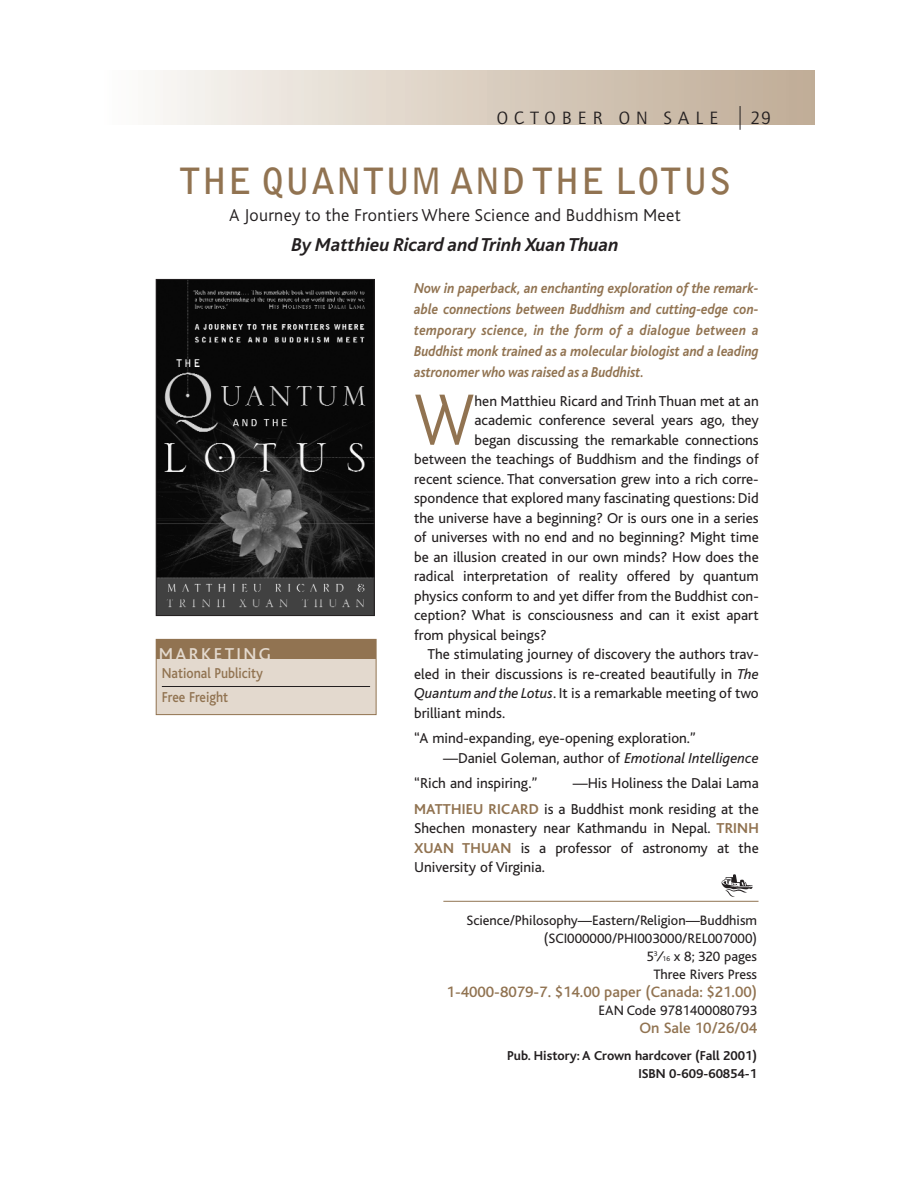
<style>
.page{position:relative;width:918px;height:1188px;background:#fff}
.page>*{position:absolute;margin:0;border:0;box-sizing:border-box;transform-origin:0 0}
.t1{font:300 75.75px "Bliss";color:#917351;scale:.88 1}
.t2{font:700 36px "Bell Gothic";letter-spacing:.015em;color:#917351}
.t3{font:italic 700 19.5px "Bliss";color:#231f20}
.t4{font:300 18px "Bliss";letter-spacing:.015em;color:#231f20}
.t5{font:18px "AT Quay Sans";letter-spacing:.335em;color:#231f20}
.t6{font:500 18px "Bliss";letter-spacing:.135em;color:#e3d9ce}
.t7{font:500 15.75px "Bliss";color:#917351}
.t8{font:15px/19.5px "Bliss";color:#231f20}
.t9{font:italic 700 15px/21px "Bliss";color:#917351;text-align:justify;scale:.9 1}
.t10{font:500 15px/23.7px "Bliss";color:#917351;scale:.9 1}
.t11{font:14.25px/18px "Bliss";color:#231f20;text-align:right}
.t12{font:700 13.5px/18px "Bliss";color:#231f20;text-align:right}
.s1{font-style:italic}
.s2{font-weight:700;color:#917351}
.s3{font-size:7.2px}
</style>
<div class="page">
<div style="left:99px;top:70px;width:715px;height:54px;background:linear-gradient(to right,#fcfcfa,#beaa93)"></div>
<svg style="left:740px;top:106px;width:1px;height:24px"></svg>
<hr style="left:443px;top:901px;width:316px;height:1px;background:#917351">
<img style="left:158px;top:281px;width:215px;height:333px">
<div style="left:156px;top:279px;width:219px;height:337px;border:1px solid #231f20"></div>
<img style="left:717px;top:874px;width:39px;height:28px">
<div style="left:156px;top:639px;width:220px;height:76px;background:#e3d9ce"></div>
<div style="left:156px;top:639px;width:220px;height:76px;border:1px solid #917351"></div>
<div style="left:156px;top:640px;width:220px;height:19px;background:#917351"></div>
<hr style="left:162px;top:686px;width:208px;height:1px;background:#231f20">
<p class="t5" style="left:497px;top:111px;width:223px">OCTOBER ON SALE</p>
<p class="t5" style="left:751px;top:111px;width:22px">29</p>
<h2 class="t2" style="left:179px;top:167px;width:554px">THE QUANTUM AND THE LOTUS</h2>
<p class="t4" style="left:229px;top:208px;width:453px">A Journey to the Frontiers Where Science and Buddhism Meet</p>
<h3 class="t3" style="left:292px;top:237px;width:329px">By Matthieu Ricard and Trinh Xuan Thuan</h3>
<p class="t9" style="left:414px;top:279px;width:384px">Now in paperback, an enchanting exploration of the remark&shy;able connections between Buddhism and cutting-edge con&shy;temporary science, in the form of a dialogue between a Buddhist monk trained as a molecular biologist and a leading astronomer who was raised as a Buddhist.</p>
<h1 class="t1" style="left:414px;top:392px;width:70px">W</h1>
<p class="t8" style="left:475px;top:392px;width:286px">hen Matthieu Ricard and Trinh Thuan met at an</p>
<p class="t8" style="left:475px;top:412px;width:286px">academic conference several years ago, they</p>
<p class="t8" style="left:475px;top:431px;width:286px">began discussing the remarkable connections</p>
<p class="t8" style="left:414px;top:451px;width:346px">between the teachings of Buddhism and the findings of</p>
<p class="t8" style="left:414px;top:470px;width:346px">recent science. That conversation grew into a rich corre-</p>
<p class="t8" style="left:414px;top:490px;width:346px">spondence that explored many fascinating questions: Did</p>
<p class="t8" style="left:414px;top:509px;width:346px">the universe have a beginning? Or is ours one in a series</p>
<p class="t8" style="left:414px;top:529px;width:346px">of universes with no end and no beginning? Might time</p>
<p class="t8" style="left:414px;top:548px;width:346px">be an illusion created in our own minds? How does the</p>
<p class="t8" style="left:414px;top:568px;width:346px">radical interpretation of reality offered by quantum</p>
<p class="t8" style="left:414px;top:587px;width:346px">physics conform to and yet differ from the Buddhist con-</p>
<p class="t8" style="left:414px;top:607px;width:346px">ception? What is consciousness and can it exist apart</p>
<p class="t8" style="left:414px;top:626px;width:134px">from physical beings?</p>
<p class="t8" style="left:428px;top:646px;width:333px">The stimulating journey of discovery the authors trav-</p>
<p class="t8" style="left:414px;top:665px;width:346px">eled in their discussions is re-created beautifully in <span class="s1">The</span></p>
<p class="t8" style="left:414px;top:685px;width:346px"><span class="s1">Quantum and the Lotus</span>. It is a remarkable meeting of two</p>
<p class="t8" style="left:414px;top:704px;width:93px">brilliant minds.</p>
<p class="t8" style="left:443px;top:730px;width:317px;text-indent:-29px">“A mind-expanding, eye-opening exploration.”<br>—Daniel Goleman, author of <span class="s1">Emotional Intelligence</span></p>
<p class="t8" style="left:414px;top:775px;width:125px">“Rich and inspiring.”</p>
<p class="t6" style="left:159px;top:647px;width:114px">MARKETING</p>
<p class="t10" style="left:162px;top:663px;width:114px">National Publicity<br>Free Freight</p>
<p class="t8" style="left:414px;top:772px;width:346px;line-height:25.5px;text-align:right">—His Holiness the Dalai Lama<br><span class="s2">MATTHIEU RICARD</span> is a Buddhist monk residing at the</p>
<p class="t8" style="left:414px;top:820px;width:346px;text-align:justify">Shechen monastery near Kathmandu in Nepal. <span class="s2">TRINH XUAN THUAN</span> is a professor of astronomy at the University of Virginia.</p>
<p class="t11" style="left:466px;top:912px;width:292px">Science/Philosophy—Eastern/Religion—Buddhism (SCI000000/PHI003000/REL007000)<br>5<sup>3</sup>⁄<span class="s3">16</span> x 8; 320 pages<br>Three Rivers Press</p>
<p class="t7" style="left:447px;top:986px;width:312px">1-4000-8079-7. $14.00 paper (Canada: $21.00)</p>
<p class="t11" style="left:599px;top:1002px;width:160px">EAN Code 9781400080793</p>
<p class="t7" style="left:639px;top:1022px;width:119px">On Sale 10/26/04</p>
<p class="t12" style="left:507px;top:1048px;width:252px">Pub. History: A Crown hardcover (Fall 2001)<br>ISBN 0-609-60854-1</p>
</div>
